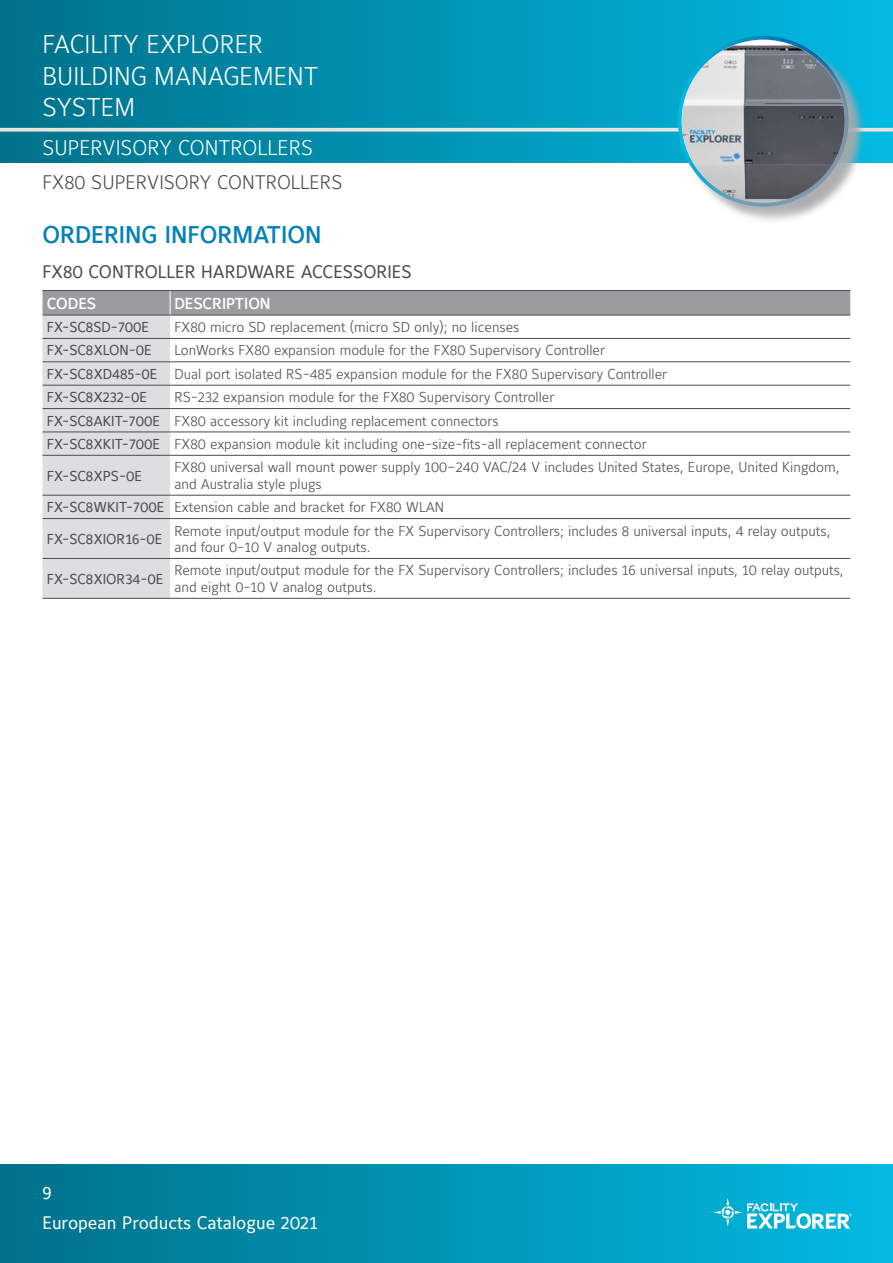
<style>
.page{position:relative;width:893px;height:1263px;background:#fff}
.page>*{position:absolute;margin:0;border:0;box-sizing:border-box;transform-origin:0 0}
.t1{font:37.5px/45px "Maurea Light Lf";color:#fff}
.t2{font:25.5px/31.5px "Maurea Light Lf";color:#fff}
.TABLE_TITLE{font:24px "Maurea Medium Lf";color:#0481b8}
.t3{font:21px "Maurea Light Lf";color:#fff}
.PRODUCT_2nd_page{font:19.5px "Maurea Light Lf";color:#4b4c4d}
.TABLE_TITLE-2{font:18px "Maurea Regular Lf";color:#4b4c4d}
.t4{font:18px/30.2px "Maurea Regular Lf";color:#fff}
.COLUMNHEAD{font:15.75px "Maurea Medium Lf";color:#fff}
.CELL_LEFT{font:14.25px/16.5px "Maurea Light Lf";color:#4b4c4d}
.ROWHEAD{font:14.25px "Maurea Regular Lf";color:#4b4c4d}
</style>
<div class="page">
<div style="left:0;top:0;width:893px;height:163px;background:linear-gradient(to right,#01718a,#02b9e2)"></div>
<svg style="left:0;top:128px;width:893px;height:4px;background:#cedbd9"></svg>
<div style="left:680px;top:38px;width:187px;height:187px;background:#a8a9ad;opacity:.75"></div>
<div style="left:0;top:1164px;width:893px;height:99px;background:linear-gradient(to right,#01718a,#02b9e2)"></div>
<svg style="left:682px;top:1191px;width:170px;height:38px;background:#2ebcdc"></svg>
<svg style="left:43px;top:291px;width:807px;height:307px"></svg>
<hr style="left:43px;top:338px;width:127px;height:1px;background:#4b4c4d">
<hr style="left:43px;top:362px;width:127px;height:1px;background:#4b4c4d">
<hr style="left:43px;top:385px;width:127px;height:1px;background:#4b4c4d">
<hr style="left:43px;top:408px;width:127px;height:1px;background:#4b4c4d">
<hr style="left:43px;top:432px;width:127px;height:1px;background:#4b4c4d">
<hr style="left:43px;top:455px;width:127px;height:1px;background:#4b4c4d">
<hr style="left:43px;top:495px;width:127px;height:1px;background:#4b4c4d">
<hr style="left:43px;top:518px;width:127px;height:1px;background:#4b4c4d">
<hr style="left:43px;top:558px;width:127px;height:1px;background:#4b4c4d">
<hr style="left:170px;top:338px;width:680px;height:1px;background:#4b4c4d">
<hr style="left:170px;top:362px;width:680px;height:1px;background:#4b4c4d">
<hr style="left:170px;top:385px;width:680px;height:1px;background:#4b4c4d">
<hr style="left:170px;top:408px;width:680px;height:1px;background:#4b4c4d">
<hr style="left:170px;top:432px;width:680px;height:1px;background:#4b4c4d">
<hr style="left:170px;top:455px;width:680px;height:1px;background:#4b4c4d">
<hr style="left:170px;top:495px;width:680px;height:1px;background:#4b4c4d">
<hr style="left:170px;top:518px;width:680px;height:1px;background:#4b4c4d">
<hr style="left:170px;top:558px;width:680px;height:1px;background:#4b4c4d">
<hr style="left:43px;top:290px;width:127px;height:1px;background:#4b4c4d">
<hr style="left:170px;top:290px;width:680px;height:1px;background:#4b4c4d">
<hr style="left:170px;top:315px;width:680px;height:1px;background:#4b4c4d">
<hr style="left:170px;top:598px;width:680px;height:1px;background:#4b4c4d">
<hr style="left:43px;top:315px;width:127px;height:1px;background:#4b4c4d">
<hr style="left:43px;top:598px;width:127px;height:1px;background:#4b4c4d">
<div style="left:684px;top:47px;width:179px;height:169px;background:#a8a9ad;opacity:.75"></div>
<img style="left:682px;top:40px;width:163px;height:163px;border-radius:81px">
<h2 class="t2" style="left:43px;top:30px;width:277px">FACILITY EXPLORER<br>BUILDING MANAGEMENT<br>SYSTEM</h2>
<h3 class="t3" style="left:43px;top:136px;width:272px">SUPERVISORY CONTROLLERS</h3>
<h1 class="t1" style="left:43px;top:28px;width:354px">HVAC<br>CONTROL PRODUCTS</h1>
<p class="PRODUCT_2nd_page" style="left:43px;top:171px;width:301px">FX80 SUPERVISORY CONTROLLERS</p>
<p class="TABLE_TITLE" style="left:43px;top:222px;width:280px">ORDERING INFORMATION</p>
<p class="TABLE_TITLE-2" style="left:43px;top:261px;width:371px">FX80 CONTROLLER HARDWARE ACCESSORIES</p>
<p class="COLUMNHEAD" style="left:47px;top:294px;width:51px">CODES</p>
<p class="COLUMNHEAD" style="left:174px;top:294px;width:98px">DESCRIPTION</p>
<p class="ROWHEAD" style="left:47px;top:319px;width:104px">FX-SC8SD-700E</p>
<p class="CELL_LEFT" style="left:174px;top:320px;width:347px">FX80 micro SD replacement (micro SD only); no licenses</p>
<p class="ROWHEAD" style="left:47px;top:342px;width:107px">FX-SC8XLON-0E</p>
<p class="CELL_LEFT" style="left:174px;top:343px;width:432px">LonWorks FX80 expansion module for the FX80 Supervisory Controller</p>
<p class="ROWHEAD" style="left:47px;top:366px;width:112px">FX-SC8XD485-0E</p>
<p class="CELL_LEFT" style="left:174px;top:366px;width:494px">Dual port isolated RS-485 expansion module for the FX80 Supervisory Controller</p>
<p class="ROWHEAD" style="left:47px;top:389px;width:102px">FX-SC8X232-0E</p>
<p class="CELL_LEFT" style="left:174px;top:390px;width:381px">RS-232 expansion module for the FX80 Supervisory Controller</p>
<p class="ROWHEAD" style="left:47px;top:413px;width:115px">FX-SC8AKIT-700E</p>
<p class="CELL_LEFT" style="left:174px;top:413px;width:326px">FX80 accessory kit including replacement connectors</p>
<p class="ROWHEAD" style="left:47px;top:436px;width:115px">FX-SC8XKIT-700E</p>
<p class="CELL_LEFT" style="left:174px;top:436px;width:474px">FX80 expansion module kit including one-size-fits-all replacement connector</p>
<p class="ROWHEAD" style="left:47px;top:468px;width:97px">FX-SC8XPS-0E</p>
<p class="CELL_LEFT" style="left:174px;top:460px;width:667px">FX80 universal wall mount power supply 100–240 VAC/24 V includes United States, Europe, United Kingdom, and Australia style plugs</p>
<p class="ROWHEAD" style="left:47px;top:499px;width:119px">FX-SC8WKIT-700E</p>
<p class="CELL_LEFT" style="left:174px;top:500px;width:271px">Extension cable and bracket for FX80 WLAN</p>
<p class="ROWHEAD" style="left:47px;top:531px;width:117px">FX-SC8XIOR16-0E</p>
<p class="CELL_LEFT" style="left:174px;top:523px;width:658px">Remote input/output module for the FX Supervisory Controllers; includes 8 universal inputs, 4 relay outputs, and four 0-10 V analog outputs.</p>
<p class="ROWHEAD" style="left:47px;top:571px;width:118px">FX-SC8XIOR34-0E</p>
<p class="CELL_LEFT" style="left:174px;top:563px;width:671px">Remote input/output module for the FX Supervisory Controllers; includes 16 universal inputs, 10 relay outputs, and eight 0-10 V analog outputs.</p>
<p class="t4" style="left:43px;top:1179px;width:277px">9<br>European Products Catalogue 2021</p>
</div>
